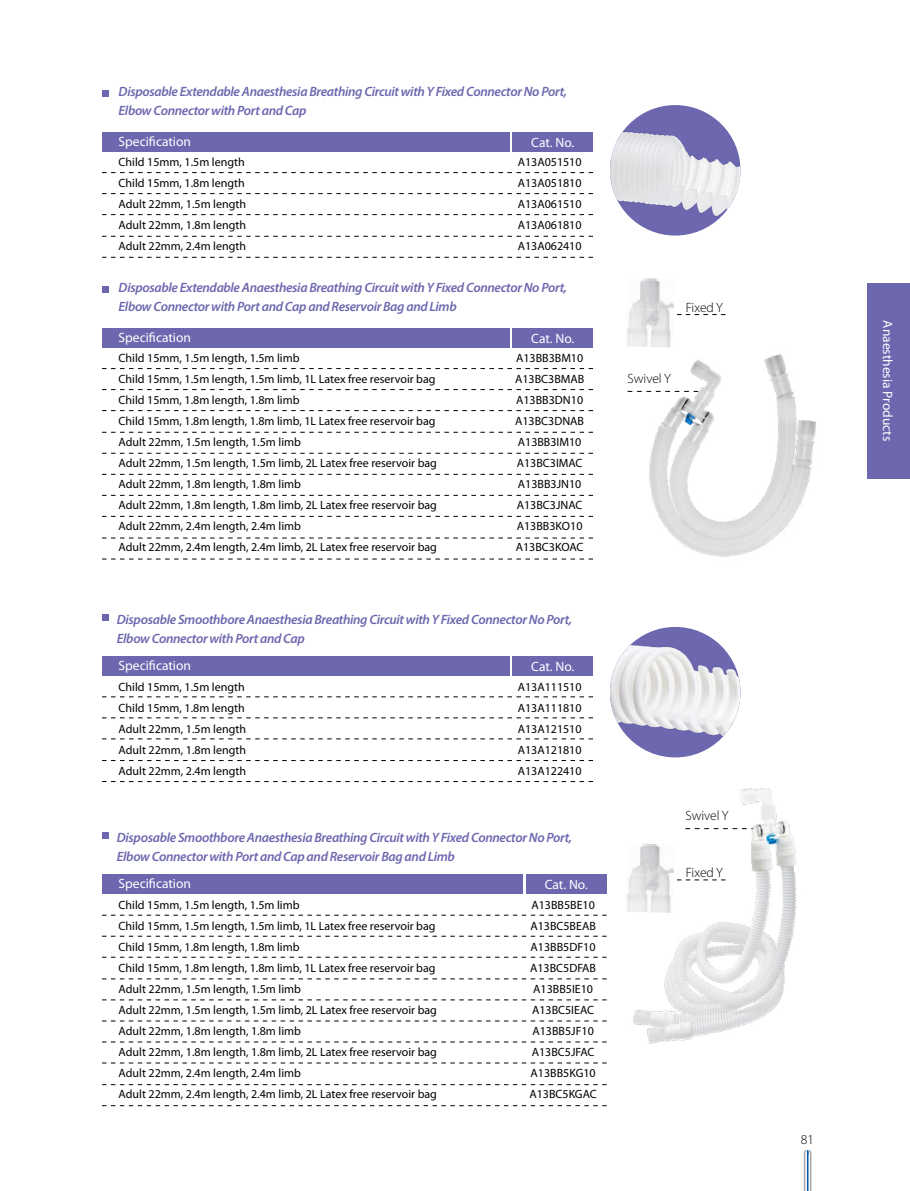
<style>
.page{position:relative;width:910px;height:1191px;background:#fff}
.page>*{position:absolute;margin:0;border:0;box-sizing:border-box;transform-origin:0 0}
.t1{font:italic 600 13.5px/18.8px "Myriad Pro";letter-spacing:-.025em;color:#6c67af}
.t2{font:13.5px "Myriad Pro";color:#fff}
.t3{font:300 13.5px "Myriad Pro";color:#000}
.t4{font:12px/21px "Myriad Pro";color:#000;text-align:justify}
</style>
<div class="page">
<svg style="left:804px;top:1150px;width:7px;height:41px"></svg>
<div style="left:867px;top:283px;width:43px;height:195px;background:#6c67af"></div>
<img style="left:630px;top:347px;width:186px;height:210px">
<img style="left:610px;top:105px;width:130px;height:130px;border-radius:65px">
<img style="left:633px;top:788px;width:164px;height:256px">
<img style="left:610px;top:627px;width:130px;height:130px;border-radius:65px">
<svg style="left:102px;top:90px;width:6px;height:6px"></svg>
<div style="left:102px;top:132px;width:407px;height:20px;background:#6c67af"></div>
<div style="left:513px;top:132px;width:80px;height:20px;background:#6c67af"></div>
<svg style="left:102px;top:172px;width:491px;height:1px"></svg>
<svg style="left:102px;top:236px;width:491px;height:1px"></svg>
<svg style="left:102px;top:193px;width:491px;height:1px"></svg>
<svg style="left:102px;top:257px;width:491px;height:1px"></svg>
<svg style="left:102px;top:214px;width:491px;height:1px"></svg>
<svg style="left:102px;top:286px;width:6px;height:6px"></svg>
<div style="left:102px;top:328px;width:407px;height:19px;background:#6c67af"></div>
<div style="left:513px;top:328px;width:80px;height:19px;background:#6c67af"></div>
<svg style="left:102px;top:368px;width:491px;height:1px"></svg>
<svg style="left:102px;top:474px;width:491px;height:1px"></svg>
<svg style="left:102px;top:432px;width:491px;height:1px"></svg>
<svg style="left:102px;top:538px;width:491px;height:1px"></svg>
<svg style="left:102px;top:389px;width:491px;height:1px"></svg>
<svg style="left:102px;top:495px;width:491px;height:1px"></svg>
<svg style="left:102px;top:453px;width:491px;height:1px"></svg>
<svg style="left:102px;top:559px;width:491px;height:1px"></svg>
<svg style="left:102px;top:410px;width:491px;height:1px"></svg>
<svg style="left:102px;top:516px;width:491px;height:1px"></svg>
<svg style="left:102px;top:614px;width:6px;height:6px"></svg>
<div style="left:102px;top:656px;width:407px;height:20px;background:#6c67af"></div>
<div style="left:513px;top:656px;width:80px;height:20px;background:#6c67af"></div>
<svg style="left:102px;top:696px;width:491px;height:1px"></svg>
<svg style="left:102px;top:760px;width:491px;height:1px"></svg>
<svg style="left:102px;top:717px;width:491px;height:1px"></svg>
<svg style="left:102px;top:781px;width:491px;height:1px"></svg>
<svg style="left:102px;top:738px;width:491px;height:1px"></svg>
<div style="left:102px;top:832px;width:6px;height:7px;background:#6c67af"></div>
<div style="left:102px;top:874px;width:421px;height:20px;background:#6c67af"></div>
<div style="left:526px;top:874px;width:81px;height:20px;background:#6c67af"></div>
<svg style="left:102px;top:915px;width:505px;height:1px"></svg>
<svg style="left:102px;top:1020px;width:505px;height:1px"></svg>
<svg style="left:102px;top:978px;width:505px;height:1px"></svg>
<svg style="left:102px;top:1084px;width:505px;height:1px"></svg>
<svg style="left:102px;top:936px;width:505px;height:1px"></svg>
<svg style="left:102px;top:1041px;width:505px;height:1px"></svg>
<svg style="left:102px;top:999px;width:505px;height:1px"></svg>
<svg style="left:102px;top:1105px;width:505px;height:1px"></svg>
<svg style="left:102px;top:957px;width:505px;height:1px"></svg>
<svg style="left:102px;top:1062px;width:505px;height:1px"></svg>
<svg style="left:674px;top:879px;width:51px;height:1px"></svg>
<svg style="left:677px;top:314px;width:48px;height:1px"></svg>
<img style="left:633px;top:843px;width:41px;height:70px">
<img style="left:626px;top:869px;width:7px;height:43px">
<img style="left:633px;top:278px;width:41px;height:69px">
<img style="left:626px;top:303px;width:7px;height:43px">
<p class="t1" style="left:119px;top:82px;width:450px">Disposable Extendable Anaesthesia Breathing Circuit with Y Fixed Connector No Port,<br>Elbow Connector with Port and Cap</p>
<p class="t2" style="left:119px;top:133px;width:74px">Specification</p>
<p class="t4" style="left:518px;top:152px;width:65px">A13A051510<br>A13A051810<br>A13A061510<br>A13A061810<br>A13A062410</p>
<p class="t2" style="left:531px;top:134px;width:45px">Cat. No.</p>
<p class="t4" style="left:119px;top:152px;width:129px">Child 15mm, 1.5m length Child 15mm, 1.8m length Adult 22mm, 1.5m length Adult 22mm, 1.8m length Adult 22mm, 2.4m length</p>
<p class="t1" style="left:119px;top:278px;width:450px">Disposable Extendable Anaesthesia Breathing Circuit with Y Fixed Connector No Port,<br>Elbow Connector with Port and Cap and Reservoir Bag and Limb</p>
<p class="t2" style="left:119px;top:329px;width:74px">Specification</p>
<p class="t4" style="left:515px;top:348px;width:71px;text-align:left">A13BB3BM10<br>A13BC3BMAB<br>A13BB3DN10<br>A13BC3DNAB<br>A13BB3IM10<br>A13BC3IMAC<br>A13BB3JN10<br>A13BC3JNAC<br>A13BB3KO10<br>A13BC3KOAC</p>
<p class="t2" style="left:531px;top:330px;width:45px">Cat. No.</p>
<p class="t4" style="left:119px;top:348px;width:320px;text-align:left">Child 15mm, 1.5m length, 1.5m limb<br>Child 15mm, 1.5m length, 1.5m limb, 1L Latex free reservoir bag Child 15mm, 1.8m length, 1.8m limb<br>Child 15mm, 1.8m length, 1.8m limb, 1L Latex free reservoir bag Adult 22mm, 1.5m length, 1.5m limb<br>Adult 22mm, 1.5m length, 1.5m limb, 2L Latex free reservoir bag Adult 22mm, 1.8m length, 1.8m limb<br>Adult 22mm, 1.8m length, 1.8m limb, 2L Latex free reservoir bag Adult 22mm, 2.4m length, 2.4m limb<br>Adult 22mm, 2.4m length, 2.4m limb, 2L Latex free reservoir bag</p>
<p class="t1" style="left:117px;top:609px;width:457px">Disposable Smoothbore Anaesthesia Breathing Circuit with Y Fixed Connector No Port,<br>Elbow Connector with Port and Cap</p>
<p class="t2" style="left:119px;top:657px;width:74px">Specification</p>
<p class="t4" style="left:518px;top:676px;width:65px">A13A111510<br>A13A111810<br>A13A121510<br>A13A121810<br>A13A122410</p>
<p class="t2" style="left:531px;top:658px;width:45px">Cat. No.</p>
<p class="t4" style="left:119px;top:676px;width:129px">Child 15mm, 1.5m length Child 15mm, 1.8m length Adult 22mm, 1.5m length Adult 22mm, 1.8m length Adult 22mm, 2.4m length</p>
<p class="t1" style="left:117px;top:828px;width:457px">Disposable Smoothbore Anaesthesia Breathing Circuit with Y Fixed Connector No Port,<br>Elbow Connector with Port and Cap and Reservoir Bag and Limb</p>
<p class="t2" style="left:119px;top:875px;width:74px">Specification</p>
<p class="t4" style="left:529px;top:894px;width:69px;text-align:center">A13BB5BE10<br>A13BC5BEAB<br>A13BB5DF10<br>A13BC5DFAB<br>A13BB5IE10<br>A13BC5IEAC<br>A13BB5JF10<br>A13BC5JFAC<br>A13BB5KG10<br>A13BC5KGAC</p>
<p class="t2" style="left:545px;top:876px;width:45px">Cat. No.</p>
<p class="t4" style="left:119px;top:894px;width:320px;text-align:left">Child 15mm, 1.5m length, 1.5m limb<br>Child 15mm, 1.5m length, 1.5m limb, 1L Latex free reservoir bag Child 15mm, 1.8m length, 1.8m limb<br>Child 15mm, 1.8m length, 1.8m limb, 1L Latex free reservoir bag Adult 22mm, 1.5m length, 1.5m limb<br>Adult 22mm, 1.5m length, 1.5m limb, 2L Latex free reservoir bag Adult 22mm, 1.8m length, 1.8m limb<br>Adult 22mm, 1.8m length, 1.8m limb, 2L Latex free reservoir bag Adult 22mm, 2.4m length, 2.4m limb<br>Adult 22mm, 2.4m length, 2.4m limb, 2L Latex free reservoir bag</p>
<p class="t3" style="left:686px;top:299px;width:39px">Fixed Y</p>
<p class="t3" style="left:628px;top:370px;width:45px">Swivel Y</p>
<p class="t3" style="left:685px;top:807px;width:45px">Swivel Y</p>
<p class="t3" style="left:686px;top:864px;width:39px">Fixed Y</p>
<p class="t2" style="left:896px;top:320px;width:122px;rotate:90deg">Anaesthesia Products</p>
<p class="t3" style="left:801px;top:1131px;width:15px">81</p>
</div>
